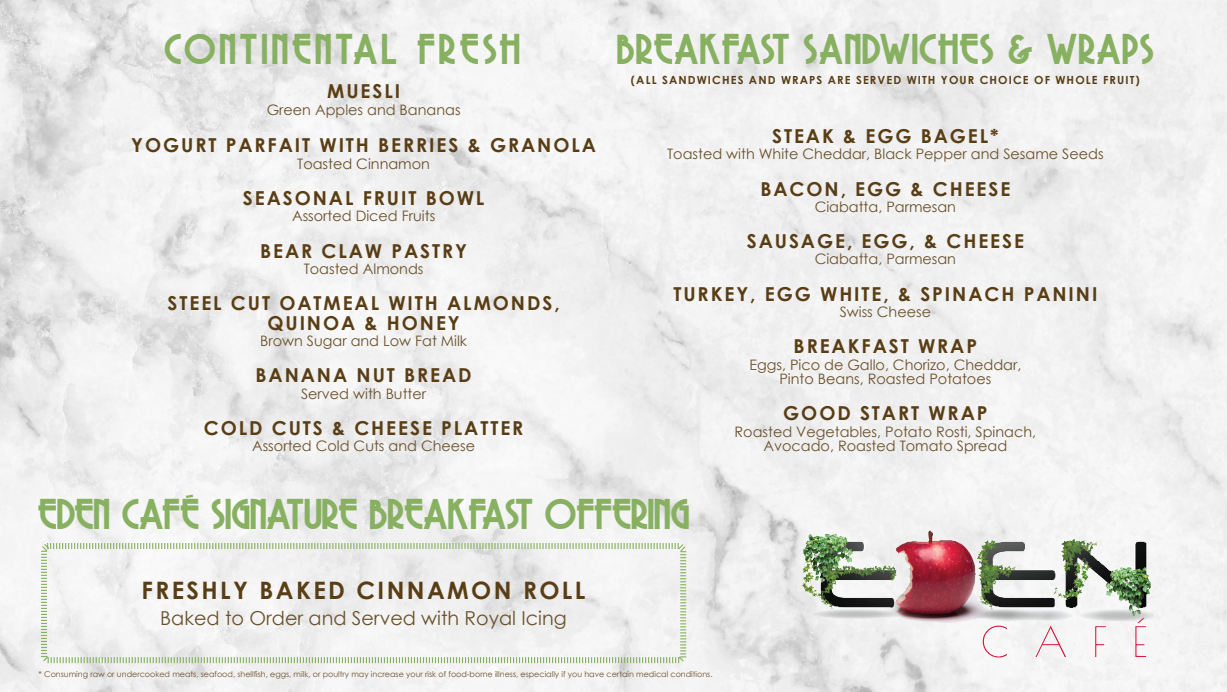
<style>
.page{position:relative;width:1227px;height:692px;background:#fff}
.page>*{position:absolute;margin:0;border:0;box-sizing:border-box;transform-origin:0 0}
.t1{font:700 40px "Copasetic NF";color:#87b061}
.t2{font:700 40px "Copasetic NF";letter-spacing:.03em;color:#87b061}
.t3{font:700 40px "Copasetic NF";letter-spacing:.1em;color:#87b061}
.t4{font:700 24px "Century Gothic";letter-spacing:.1em;color:#593d14}
.t5{font:700 19.2px "Century Gothic";letter-spacing:.1em;color:#593d14}
.t6{font:19.2px "Century Gothic";color:#6a512c}
.t7{font:14.4px "Century Gothic";color:#6a512c}
.t8{font:700 11.2px "Century Gothic";letter-spacing:.1em;color:#593d14}
.t9{font:8px "Century Gothic";color:#6a512c}
</style>
<div class="page">
<img style="left:0;top:0;width:1227px;height:691px">
<svg style="left:40px;top:541px;width:647px;height:123px"></svg>
<img style="left:802px;top:530px;width:127px;height:69px">
<p class="t3" style="left:164px;top:30px;width:357px">CONTINENTAL FRESH</p>
<p class="t5" style="left:327px;top:77px;width:74px">MUESLI</p>
<p class="t7" style="left:267px;top:99px;width:195px">Green Apples and Bananas</p>
<p class="t5" style="left:131px;top:131px;width:466px">YOGURT PARFAIT WITH BERRIES &amp; GRANOLA</p>
<p class="t7" style="left:297px;top:153px;width:134px">Toasted Cinnamon</p>
<p class="t5" style="left:243px;top:183px;width:243px">SEASONAL FRUIT BOWL</p>
<p class="t7" style="left:292px;top:206px;width:145px">Assorted Diced Fruits</p>
<p class="t5" style="left:260px;top:236px;width:208px">BEAR CLAW PASTRY</p>
<p class="t7" style="left:304px;top:258px;width:121px">Toasted Almonds</p>
<p class="t5" style="left:168px;top:288px;width:394px">STEEL CUT OATMEAL WITH ALMONDS,</p>
<p class="t5" style="left:267px;top:308px;width:194px">QUINOA &amp; HONEY</p>
<p class="t7" style="left:260px;top:330px;width:208px">Brown Sugar and Low Fat Milk</p>
<p class="t5" style="left:256px;top:360px;width:218px">BANANA NUT BREAD</p>
<p class="t7" style="left:301px;top:383px;width:127px">Served with Butter</p>
<p class="t5" style="left:204px;top:413px;width:321px">COLD CUTS &amp; CHEESE PLATTER</p>
<p class="t7" style="left:252px;top:436px;width:225px">Assorted Cold Cuts and Cheese</p>
<p class="t2" style="left:617px;top:30px;width:539px">BREAKFAST SANDWICHES &amp; WRAPS</p>
<p class="t8" style="left:631px;top:71px;width:510px">(ALL SANDWICHES AND WRAPS ARE SERVED WITH YOUR CHOICE OF WHOLE FRUIT)</p>
<p class="t5" style="left:772px;top:121px;width:228px">STEAK &amp; EGG BAGEL*</p>
<p class="t7" style="left:667px;top:144px;width:438px">Toasted with White Cheddar, Black Pepper and Sesame Seeds</p>
<p class="t5" style="left:760px;top:174px;width:251px">BACON, EGG &amp; CHEESE</p>
<p class="t7" style="left:815px;top:196px;width:143px">Ciabatta, Parmesan</p>
<p class="t5" style="left:747px;top:226px;width:279px">SAUSAGE, EGG, &amp; CHEESE</p>
<p class="t7" style="left:815px;top:249px;width:143px">Ciabatta, Parmesan</p>
<p class="t5" style="left:673px;top:279px;width:425px">TURKEY, EGG WHITE, &amp; SPINACH PANINI</p>
<p class="t7" style="left:840px;top:301px;width:93px">Swiss Cheese</p>
<p class="t5" style="left:794px;top:331px;width:185px">BREAKFAST WRAP</p>
<p class="t7" style="left:749px;top:354px;width:273px">Eggs, Pico de Gallo, Chorizo, Cheddar,</p>
<p class="t7" style="left:779px;top:369px;width:213px">Pinto Beans, Roasted Potatoes</p>
<p class="t5" style="left:783px;top:398px;width:206px">GOOD START WRAP</p>
<p class="t7" style="left:735px;top:421px;width:303px">Roasted Vegetables, Potato Rosti, Spinach,</p>
<p class="t7" style="left:763px;top:436px;width:245px">Avocado, Roasted Tomato Spread</p>
<p class="t1" style="left:38px;top:494px;width:653px">EDEN CAFÉ SIGNATURE BREAKFAST OFFERING</p>
<p class="t4" style="left:141px;top:572px;width:446px">FRESHLY BAKED CINNAMON ROLL</p>
<p class="t6" style="left:160px;top:604px;width:408px">Baked to Order and Served with Royal Icing</p>
<p class="t9" style="left:39px;top:668px;width:676px">* Consuming raw or undercooked meats, seafood, shellfish, eggs, milk, or poultry may increase your risk of food-borne illness, especially if you have certain medical conditions.</p>
</div>
